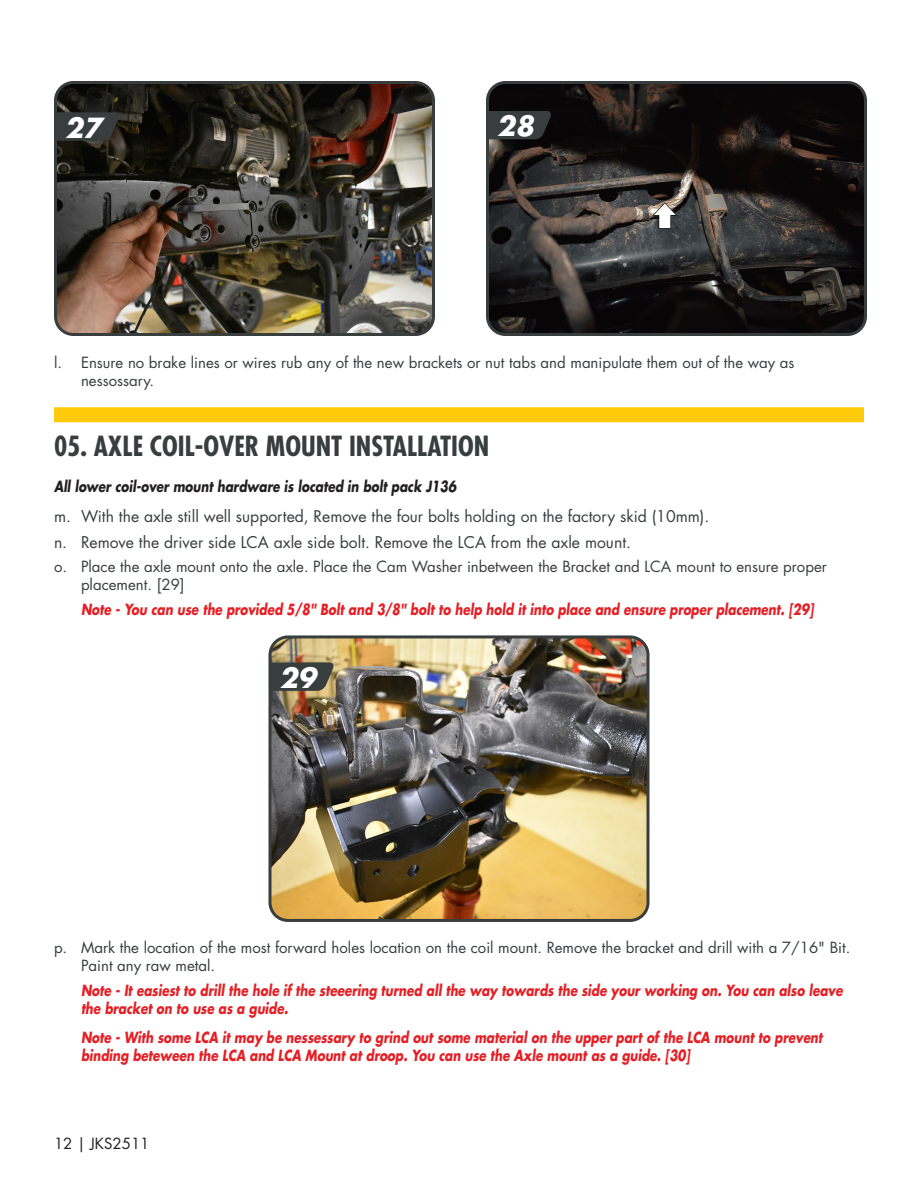
<style>
.page{position:relative;width:918px;height:1188px;background:#fff}
.page>*{position:absolute;margin:0;border:0;box-sizing:border-box;transform-origin:0 0}
.Yellow-Heading_Numbe{font:700 condensed 27px "Futura Std";color:#383d3d}
.Photo_numbers{font:italic 700 27px "Futura Std";color:#fff}
.t1{font:15.75px "Futura Std";color:#383d3d}
.Note-Caution-Importa{font:italic 700 15px/18px "Futura Std";color:#e41f25;scale:.8 1}
.t2{font:15px/18px "Futura Std";color:#383d3d}
.Headline_Note{font:italic 700 15px "Futura Std";color:#231f20;scale:.8 1}
.t3{font:15px "Futura Std";color:#231f20}
</style>
<div class="page">
<img style="left:58px;top:85px;width:373px;height:247px">
<div style="left:54px;top:81px;width:381px;height:255px;border:3px solid #383d3d;border-radius:18px"></div>
<svg style="left:56px;top:112px;width:64px;height:29px;background:#373a3a"></svg>
<img style="left:490px;top:85px;width:373px;height:247px">
<div style="left:486px;top:81px;width:381px;height:255px;border:3px solid #383d3d;border-radius:18px"></div>
<svg style="left:488px;top:111px;width:64px;height:28px;background:#333838"></svg>
<div style="left:54px;top:407px;width:810px;height:15px;background:#feca0a"></div>
<img style="left:272px;top:639px;width:374px;height:279px">
<div style="left:268px;top:635px;width:382px;height:287px;border:3px solid #383d3d;border-radius:18px"></div>
<svg style="left:271px;top:662px;width:63px;height:29px;background:#454741"></svg>
<p class="Photo_numbers" style="left:65px;top:110px;width:39px">27</p>
<p class="Photo_numbers" style="left:497px;top:108px;width:39px">28</p>
<p class="t2" style="left:81px;top:353px;width:715px;text-indent:-27px">l. Ensure no brake lines or wires rub any of the new brackets or nut tabs and manipulate them out of the way as nessossary.</p>
<p class="Yellow-Heading_Numbe" style="left:54px;top:429px;width:437px">05. AXLE COIL-OVER MOUNT INSTALLATION</p>
<p class="Headline_Note" style="left:54px;top:477px;width:504px">All lower coil-over mount hardware is located in bolt pack J136</p>
<p class="t1" style="left:54px;top:506px;width:657px">m. With the axle still well supported, Remove the four bolts holding on the factory skid (10mm).</p>
<p class="t1" style="left:54px;top:532px;width:578px">n. Remove the driver side LCA axle side bolt. Remove the LCA from the axle mount.</p>
<p class="t2" style="left:81px;top:558px;width:747px;text-indent:-27px">o. Place the axle mount onto the axle. Place the Cam Washer inbetween the Bracket and LCA mount to ensure proper placement. [29]</p>
<p class="Note-Caution-Importa" style="left:81px;top:601px;width:917px">Note - You can use the provided 5/8" Bolt and 3/8" bolt to help hold it into place and ensure proper placement. [29]</p>
<p class="Photo_numbers" style="left:279px;top:660px;width:39px">29</p>
<p class="t2" style="left:81px;top:939px;width:771px;text-indent:-27px">p. Mark the location of the most forward holes location on the coil mount. Remove the bracket and drill with a 7/16" Bit.<br>Paint any raw metal.</p>
<p class="Note-Caution-Importa" style="left:81px;top:982px;width:954px">Note - It easiest to drill the hole if the steeering turned all the way towards the side your working on. You can also leave the bracket on to use as a guide.</p>
<p class="Note-Caution-Importa" style="left:81px;top:1028px;width:928px">Note - With some LCA it may be nessessary to grind out some material on the upper part of the LCA mount to prevent binding beteween the LCA and LCA Mount at droop. You can use the Axle mount as a guide. [30]</p>
<p class="t3" style="left:54px;top:1134px;width:97px">12 | JKS2511</p>
</div>
